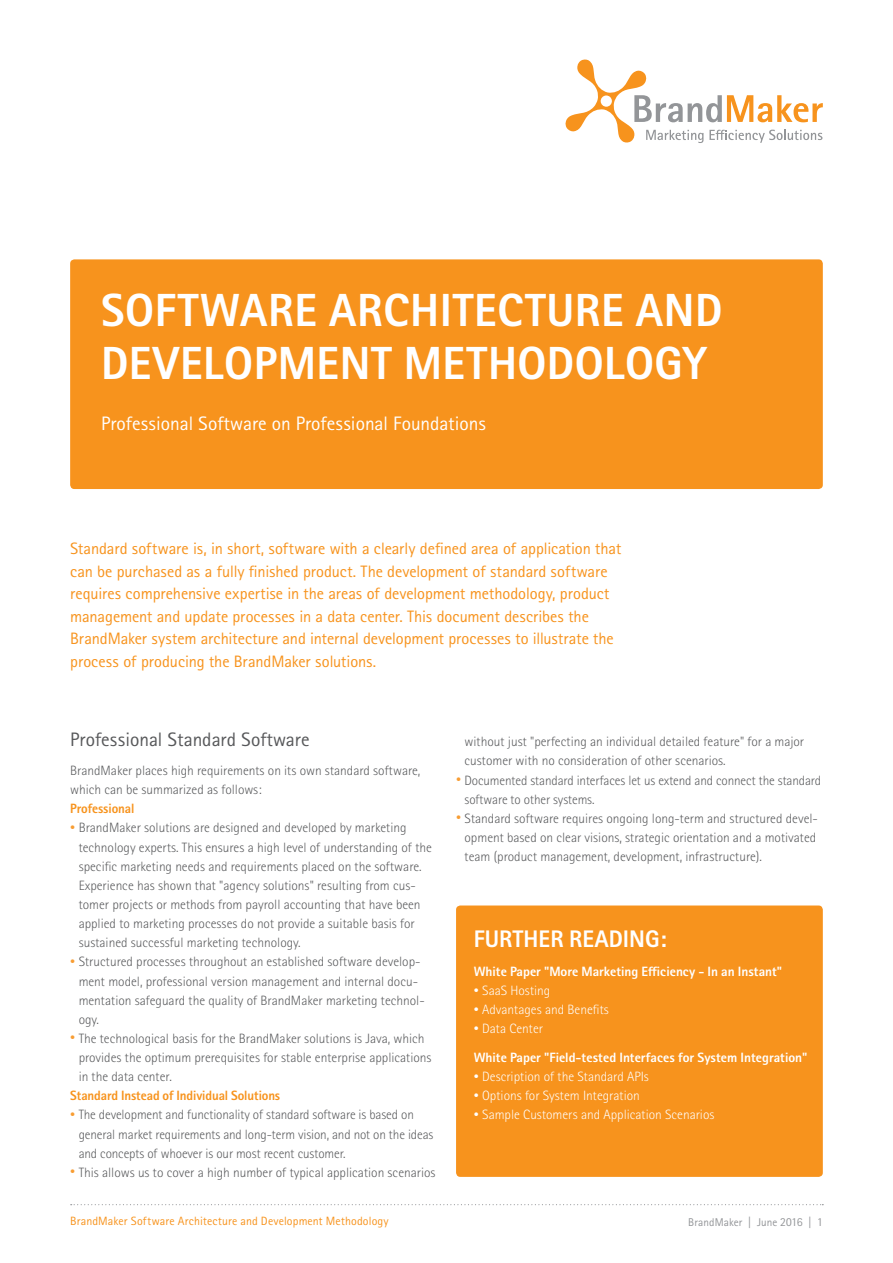
<style>
.page{position:relative;width:893px;height:1263px;background:#fff}
.page>*{position:absolute;margin:0;border:0;box-sizing:border-box;transform-origin:0 0}
.Haupttitel_32pt_weis{font:700 46.5px/52.5px "Rotis II Sans Pro";letter-spacing:.01em;color:#fff}
.Headline_Boxen{font:700 24px "Rotis II Sans Pro";color:#fff}
.Subheadline_Titel_13{font:19.5px "Rotis II Sans Pro";color:#fff}
.Subheadline_13pt_gra{font:19.5px "Rotis II Sans Pro";color:#57585a}
.Einleitungstext_oran{font:16.5px/22.5px "Rotis II Sans Pro";letter-spacing:-.005em;color:#f7931d}
.Fließtext_9pt_Light{font:300 13.5px/19.2px "Rotis II Sans Pro";color:#57585a}
.t1{font:300 13.5px "Rotis II Sans Pro";color:#fff}
.Subheadline_13pt_gra-2{font:700 13.5px "Rotis II Sans Pro";color:#fff}
.Fließtext_9pt_Light-2{font:700 13.5px "Rotis II Sans Pro";letter-spacing:-.01em;color:#f7931d}
.t2{font:12px "Rotis II Sans Pro";letter-spacing:.01em;color:#f7931d}
.Fließtext_9pt_Light-3{font:11.25px "Rotis II Sans Pro";letter-spacing:.01em;color:#939598}
.s1{font-size:10.5px;color:#f89d33}
.s2{font-size:10.5px}
</style>
<div class="page">
<svg style="left:71px;top:1204px;width:752px;height:1px"></svg>
<div style="left:70px;top:259px;width:753px;height:230px;background:#f7931d;border-radius:4px"></div>
<div style="left:456px;top:905px;width:367px;height:272px;background:#f7931d;border-radius:4px"></div>
<svg style="left:565px;top:59px;width:258px;height:84px"></svg>
<p class="Haupttitel_32pt_weis" style="left:101px;top:285px;width:623px">SOFTWARE ARCHITECTURE AND<br>DEVELOPMENT METHODOLOGY</p>
<p class="Subheadline_Titel_13" style="left:101px;top:412px;width:387px">Professional Software on Professional Foundations</p>
<p class="Einleitungstext_oran" style="left:70px;top:537px;width:553px">Standard software is, in short, software with a clearly defined area of application that can be purchased as a fully finished product. The development of standard software requires comprehensive expertise in the areas of development methodology, product management and update processes in a data center. This document describes the BrandMaker system architecture and internal development processes to illustrate the process of producing the BrandMaker solutions.</p>
<p class="Subheadline_13pt_gra" style="left:70px;top:729px;width:241px">Professional Standard Software</p>
<p class="Fließtext_9pt_Light" style="left:70px;top:761px;width:352px">BrandMaker places high requirements on its own standard software, which can be summarized as follows:</p>
<p class="Fließtext_9pt_Light-2" style="left:70px;top:801px;width:66px">Professional</p>
<p class="Fließtext_9pt_Light" style="left:79px;top:818px;width:355px;text-indent:-9px"><span class="s1">•</span> BrandMaker solutions are designed and developed by marketing technology experts. This ensures a high level of understanding of the specific marketing needs and requirements placed on the software.<br>Experience has shown that "agency solutions" resulting from cus&shy;tomer projects or methods from payroll accounting that have been applied to marketing processes do not provide a suitable basis for sustained successful marketing technology.</p>
<p class="Fließtext_9pt_Light" style="left:79px;top:952px;width:348px;text-indent:-9px"><span class="s1">•</span> Structured processes throughout an established software develop&shy;ment model, professional version management and internal docu&shy;mentation safeguard the quality of BrandMaker marketing technol&shy;ogy.</p>
<p class="Fließtext_9pt_Light" style="left:79px;top:1029px;width:354px;text-indent:-9px"><span class="s1">•</span> The technological basis for the BrandMaker solutions is Java, which provides the optimum prerequisites for stable enterprise applications in the data center.</p>
<p class="Fließtext_9pt_Light-2" style="left:70px;top:1088px;width:212px">Standard Instead of Individual Solutions</p>
<p class="Fließtext_9pt_Light" style="left:79px;top:1105px;width:356px;text-indent:-9px"><span class="s1">•</span> The development and functionality of standard software is based on general market requirements and long-term vision, and not on the ideas and concepts of whoever is our most recent customer.</p>
<p class="Fließtext_9pt_Light" style="left:70px;top:1163px;width:367px"><span class="s1">•</span> This allows us to cover a high number of typical application scenarios</p>
<p class="Fließtext_9pt_Light" style="left:465px;top:732px;width:341px">without just "perfecting an individual detailed feature" for a major customer with no consideration of other scenarios.</p>
<p class="Fließtext_9pt_Light" style="left:465px;top:770px;width:358px;text-indent:-9px"><span class="s1">•</span> Documented standard interfaces let us extend and connect the standard software to other systems.</p>
<p class="Fließtext_9pt_Light" style="left:465px;top:809px;width:355px;text-indent:-9px"><span class="s1">•</span> Standard software requires ongoing long-term and structured devel&shy;opment based on clear visions, strategic orientation and a motivated team (product management, development, infrastructure).</p>
<p class="Headline_Boxen" style="left:474px;top:925px;width:194px">FURTHER READING:</p>
<p class="Subheadline_13pt_gra-2" style="left:474px;top:964px;width:310px">White Paper "More Marketing Efficiency - In an Instant"</p>
<p class="t1" style="left:474px;top:983px;width:78px"><span class="s2">•</span> SaaS Hosting</p>
<p class="t1" style="left:474px;top:1002px;width:137px"><span class="s2">•</span> Advantages and Benefits</p>
<p class="t1" style="left:474px;top:1021px;width:71px"><span class="s2">•</span> Data Center</p>
<p class="Subheadline_13pt_gra-2" style="left:474px;top:1050px;width:335px">White Paper "Field-tested Interfaces for System Integration"</p>
<p class="t1" style="left:474px;top:1069px;width:177px"><span class="s2">•</span> Description of the Standard APIs</p>
<p class="t1" style="left:474px;top:1088px;width:168px"><span class="s2">•</span> Options for System Integration</p>
<p class="t1" style="left:474px;top:1107px;width:242px"><span class="s2">•</span> Sample Customers and Application Scenarios</p>
<p class="t2" style="left:70px;top:1214px;width:320px">BrandMaker Software Architecture and Development Methodology</p>
<p class="Fließtext_9pt_Light-3" style="left:688px;top:1215px;width:136px">BrandMaker | June 2016 | 1</p>
</div>
